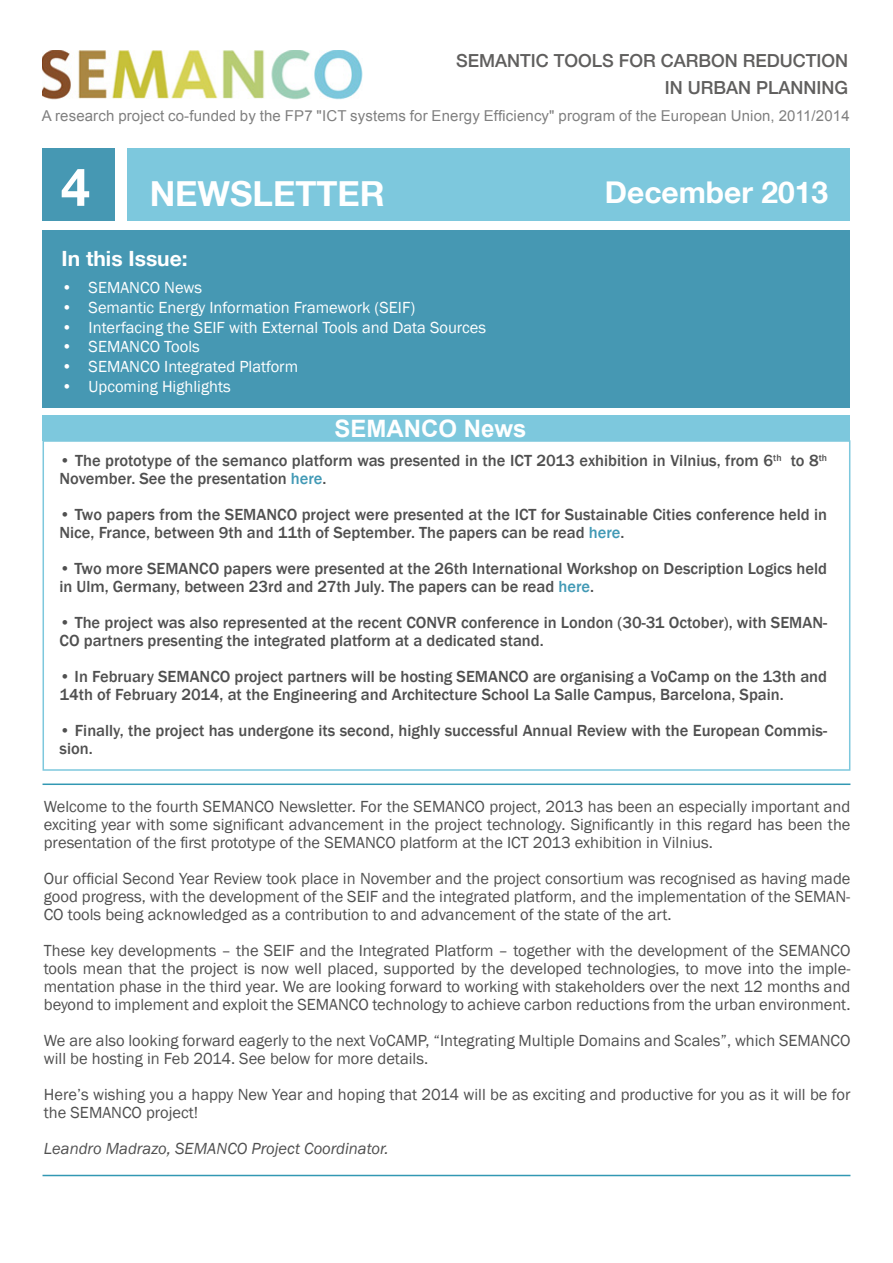
<style>
.page{position:relative;width:893px;height:1263px;background:#fff}
.page>*{position:absolute;margin:0;border:0;box-sizing:border-box;transform-origin:0 0}
.t1{font:700 52.5px "Helvetica 75";color:#fff}
.t2{font:700 34.5px "Helvetica 75";color:#fff}
.t3{font:700 30px "Helvetica 75";color:#fff}
.t4{font:700 24px "Helvetica";color:#fff}
.t5{font:700 21px "Helvetica 75";color:#fff}
.t6{font:500 18px/27px "Helvetica 65";color:#605f5e;text-align:right}
.t7{font:16.5px/18px "Franklin Gothic";color:#505050;text-align:justify}
.t8{font:500 16.5px/18px "Franklin Gothic";color:#505050}
.t9{font:16.5px "Franklin Gothic";color:#fff}
.t10{font:italic 16.5px "Franklin Gothic";color:#505050}
.t11{font:15px "Helvetica";letter-spacing:.01em;color:#808080}
.s1{color:#4199b5}
</style>
<div class="page">
<div style="left:43px;top:440px;width:807px;height:331px;border:2px solid #7dc8dd"></div>
<div style="left:43px;top:149px;width:72px;height:72px;background:#4698b3"></div>
<div style="left:43px;top:415px;width:807px;height:26px;background:#7dc8dd"></div>
<img style="left:43px;top:51px;width:319px;height:49px">
<div style="left:127px;top:149px;width:723px;height:72px;background:#7dc8dd"></div>
<div style="left:43px;top:230px;width:807px;height:178px;background:#4698b3"></div>
<hr style="left:43px;top:783px;width:807px;height:2px;background:#3298b3">
<hr style="left:43px;top:1175px;width:807px;height:1px;background:#3298b3">
<p class="t6" style="left:456px;top:47px;width:394px">SEMANTIC TOOLS FOR CARBON REDUCTION<br>IN URBAN PLANNING</p>
<p class="t11" style="left:42px;top:106px;width:809px">A research project co-funded by the FP7 "ICT systems for Energy Efficiency" program of the European Union, 2011/2014</p>
<h1 class="t1" style="left:61px;top:155px;width:31px">4</h1>
<h2 class="t2" style="left:150px;top:172px;width:237px">NEWSLETTER</h2>
<h3 class="t3" style="left:605px;top:173px;width:225px">December 2013</h3>
<p class="t5" style="left:62px;top:245px;width:127px">In this Issue:</p>
<p class="t9" style="left:62px;top:277px;width:142px">• SEMANCO News</p>
<p class="t9" style="left:62px;top:297px;width:355px">• Semantic Energy Information Framework (SEIF)</p>
<p class="t9" style="left:62px;top:317px;width:426px">• Interfacing the SEIF with External Tools and Data Sources</p>
<p class="t9" style="left:62px;top:337px;width:140px">• SEMANCO Tools</p>
<p class="t9" style="left:62px;top:356px;width:238px">• SEMANCO Integrated Platform</p>
<p class="t9" style="left:62px;top:376px;width:171px">• Upcoming Highlights</p>
<h3 class="t4" style="left:334px;top:413px;width:194px">SEMANCO News</h3>
<p class="t8" style="left:60px;top:452px;width:769px">• The prototype of the semanco platform was presented in the ICT 2013 exhibition in Vilnius, from 6<sup>th</sup> to 8<sup>th<br></sup>November. See the presentation <span class="s1">here</span>.</p>
<p class="t8" style="left:60px;top:506px;width:769px">• Two papers from the SEMANCO project were presented at the ICT for Sustainable Cities conference held in<br>Nice, France, between 9th and 11th of September. The papers can be read <span class="s1">here</span>.</p>
<p class="t8" style="left:60px;top:560px;width:769px">• Two more SEMANCO papers were presented at the 26th International Workshop on Description Logics held in Ulm, Germany, between 23rd and 27th July. The papers can be read <span class="s1">here</span>.</p>
<p class="t8" style="left:60px;top:614px;width:769px">• The project was also represented at the recent CONVR conference in London (30-31 October), with SEMAN-<br>CO partners presenting the integrated platform at a dedicated stand.</p>
<p class="t8" style="left:60px;top:668px;width:769px">• In February SEMANCO project partners will be hosting SEMANCO are organising a VoCamp on the 13th and<br>14th of February 2014, at the Engineering and Architecture School La Salle Campus, Barcelona, Spain.</p>
<p class="t8" style="left:60px;top:722px;width:769px">• Finally, the project has undergone its second, highly successful Annual Review with the European Commis&shy;sion.</p>
<p class="t7" style="left:44px;top:797px;width:808px">Welcome to the fourth SEMANCO Newsletter. For the SEMANCO project, 2013 has been an especially important and exciting year with some significant advancement in the project technology. Significantly in this regard has been the presentation of the first prototype of the SEMANCO platform at the ICT 2013 exhibition in Vilnius.</p>
<p class="t7" style="left:44px;top:869px;width:808px">Our official Second Year Review took place in November and the project consortium was recognised as having made good progress, with the development of the SEIF and the integrated platform, and the implementation of the SEMAN-CO tools being acknowledged as a contribution to and advancement of the state of the art.</p>
<p class="t7" style="left:44px;top:941px;width:808px">These key developments – the SEIF and the Integrated Platform – together with the development of the SEMANCO tools mean that the project is now well placed, supported by the developed technologies, to move into the imple&shy;mentation phase in the third year. We are looking forward to working with stakeholders over the next 12 months and beyond to implement and exploit the SEMANCO technology to achieve carbon reductions from the urban environment.</p>
<p class="t7" style="left:44px;top:1031px;width:808px">We are also looking forward eagerly to the next VoCAMP, “Integrating Multiple Domains and Scales”, which SEMANCO will be hosting in Feb 2014. See below for more details.</p>
<p class="t7" style="left:44px;top:1085px;width:808px">Here’s wishing you a happy New Year and hoping that 2014 will be as exciting and productive for you as it will be for the SEMANCO project!</p>
<p class="t10" style="left:44px;top:1138px;width:346px">Leandro Madrazo, SEMANCO Project Coordinator.</p>
</div>
